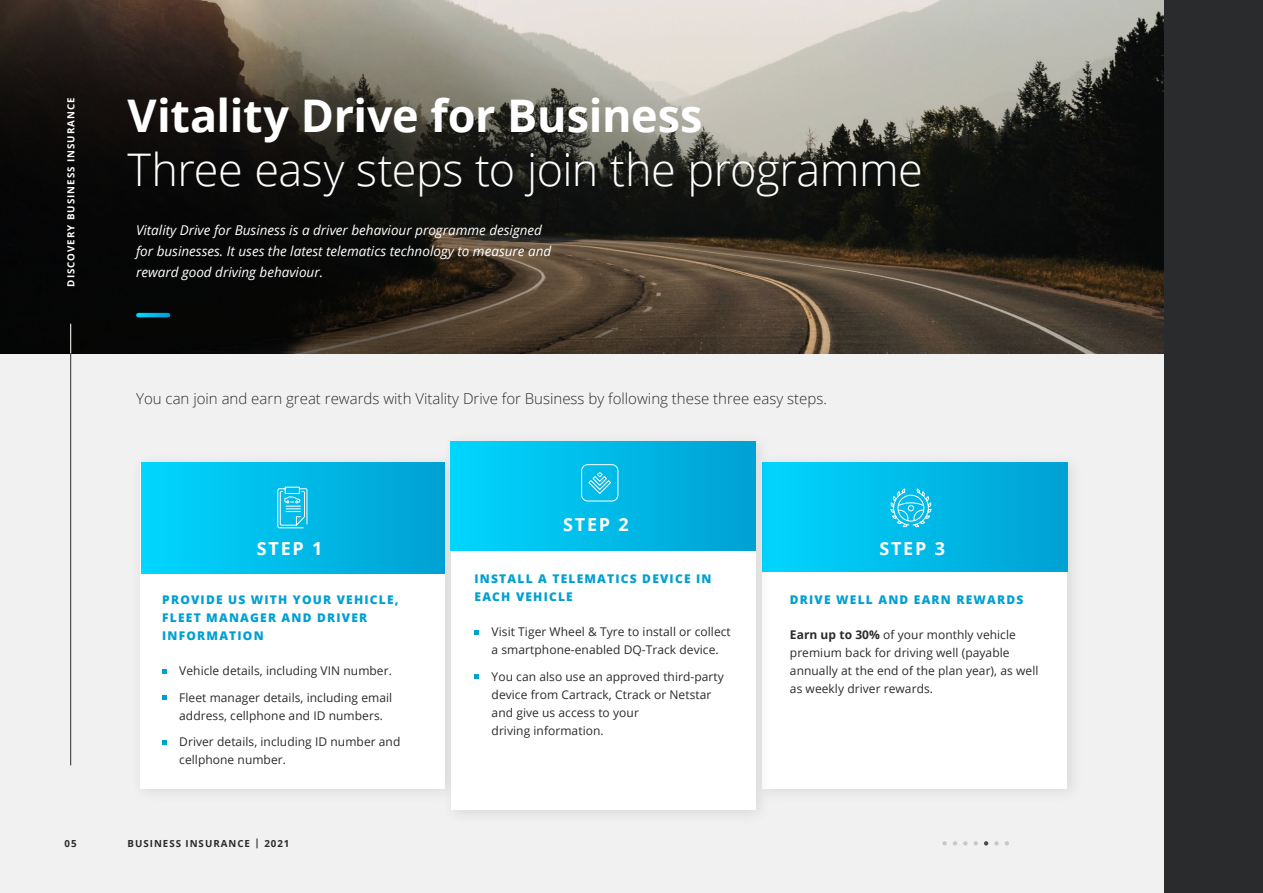
<style>
.page{position:relative;width:1263px;height:893px;background:#fff}
.page>*{position:absolute;margin:0;border:0;box-sizing:border-box;transform-origin:0 0}
.t1{font:300 45px "Open Sans";letter-spacing:-.01em;color:#fff}
.t2{font:700 45px "Open Sans";letter-spacing:-.005em;color:#fff}
.t3{font:700 18px "Open Sans";letter-spacing:.1em;color:#fff}
.t4{font:300 15px "Open Sans";color:#292b2c}
.t5{font:italic 13.5px/21px "Open Sans";color:#fff}
.t6{font:12px/18px "Open Sans";letter-spacing:.005em;color:#292b2c}
.t7{font:800 12px/18px "Open Sans";letter-spacing:.1em;color:#00a0d2}
.t8{font:700 9.75px "Open Sans";letter-spacing:.1em;color:#fff}
.t9{font:700 9.75px "Open Sans";letter-spacing:.1em;color:#292b2c}
.s1{font-weight:700}
</style>
<div class="page">
<div style="left:0;top:0;width:1165px;height:893px;background:#f1f1f2"></div>
<img style="left:1089px;top:0;width:75px;height:353px">
<svg style="left:0;top:0;width:1089px;height:353px;background:#4b473f"></svg>
<div style="left:752px;top:451px;width:333px;height:354px;background:#ededee"></div>
<div style="left:762px;top:462px;width:305px;height:327px;background:#fff"></div>
<div style="left:762px;top:462px;width:305px;height:110px;background:linear-gradient(to right,#00d6ff,#00a1d3)"></div>
<div style="left:140px;top:462px;width:304px;height:327px;background:#fff"></div>
<div style="left:141px;top:462px;width:303px;height:112px;background:linear-gradient(to right,#00d6ff,#00a0d2)"></div>
<div style="left:440px;top:430px;width:333px;height:397px;background:#000;opacity:.1"></div>
<div style="left:451px;top:441px;width:305px;height:369px;background:#fff"></div>
<div style="left:451px;top:441px;width:305px;height:110px;background:linear-gradient(to right,#00d5ff,#00a1d2)"></div>
<svg style="left:581px;top:464px;width:38px;height:38px"></svg>
<svg style="left:890px;top:488px;width:42px;height:40px;background:#39caed"></svg>
<svg style="left:162px;top:669px;width:4px;height:4px"></svg>
<svg style="left:162px;top:695px;width:4px;height:5px"></svg>
<svg style="left:162px;top:740px;width:4px;height:4px"></svg>
<svg style="left:475px;top:630px;width:4px;height:4px"></svg>
<svg style="left:475px;top:674px;width:4px;height:5px"></svg>
<svg style="left:138px;top:313px;width:30px;height:4px"></svg>
<svg style="left:277px;top:486px;width:31px;height:43px"></svg>
<svg style="left:963px;top:841px;width:4px;height:4px"></svg>
<svg style="left:994px;top:841px;width:5px;height:4px"></svg>
<svg style="left:973px;top:841px;width:5px;height:4px"></svg>
<svg style="left:984px;top:841px;width:4px;height:4px"></svg>
<svg style="left:942px;top:841px;width:5px;height:4px"></svg>
<svg style="left:1005px;top:841px;width:4px;height:4px"></svg>
<svg style="left:953px;top:841px;width:4px;height:4px"></svg>
<hr style="left:70px;top:324px;width:1px;height:441px;background:#292b2c">
<div style="left:1164px;top:0;width:99px;height:893px;background:#292b2c"></div>
<svg style="left:70px;top:324px;width:1px;height:29px"></svg>
<p class="t8" style="left:64px;top:287px;width:190px;rotate:-90deg">DISCOVERY BUSINESS INSURANCE</p>
<h1 class="t2" style="left:128px;top:84px;width:576px">Vitality Drive for Business</h1>
<h1 class="t1" style="left:128px;top:139px;width:797px">Three easy steps to join the programme</h1>
<p class="t5" style="left:136px;top:219px;width:417px">Vitality Drive for Business is a driver behaviour programme designed for businesses. It uses the latest telematics technology to measure and reward good driving behaviour.</p>
<p class="t4" style="left:136px;top:388px;width:692px">You can join and earn great rewards with Vitality Drive for Business by following these three easy steps.</p>
<h2 class="t3" style="left:257px;top:536px;width:67px">STEP 1</h2>
<p class="t7" style="left:162px;top:590px;width:238px">PROVIDE US WITH YOUR VEHICLE,<br>FLEET MANAGER AND DRIVER<br>INFORMATION</p>
<p class="t6" style="left:179px;top:662px;width:214px">Vehicle details, including VIN number.</p>
<p class="t6" style="left:179px;top:688px;width:214px">Fleet manager details, including email address, cellphone and ID numbers.</p>
<p class="t6" style="left:179px;top:733px;width:223px">Driver details, including ID number and cellphone number.</p>
<h2 class="t3" style="left:563px;top:512px;width:67px">STEP 2</h2>
<p class="t7" style="left:475px;top:569px;width:238px">INSTALL A TELEMATICS DEVICE IN<br>EACH VEHICLE</p>
<p class="t6" style="left:492px;top:623px;width:241px">Visit Tiger Wheel &amp; Tyre to install or collect a smartphone-enabled DQ-Track device.</p>
<p class="t6" style="left:492px;top:667px;width:234px">You can also use an approved third-party device from Cartrack, Ctrack or Netstar and give us access to your<br>driving information.</p>
<h2 class="t3" style="left:879px;top:536px;width:67px">STEP 3</h2>
<p class="t7" style="left:790px;top:590px;width:235px">DRIVE WELL AND EARN REWARDS</p>
<p class="t6" style="left:790px;top:626px;width:250px"><span class="s1">Earn up to 30%</span> of your monthly vehicle premium back for driving well (payable annually at the end of the plan year), as well as weekly driver rewards.</p>
<p class="t9" style="left:65px;top:837px;width:14px">05</p>
<p class="t9" style="left:128px;top:837px;width:163px">BUSINESS INSURANCE | 2021</p>
</div>
